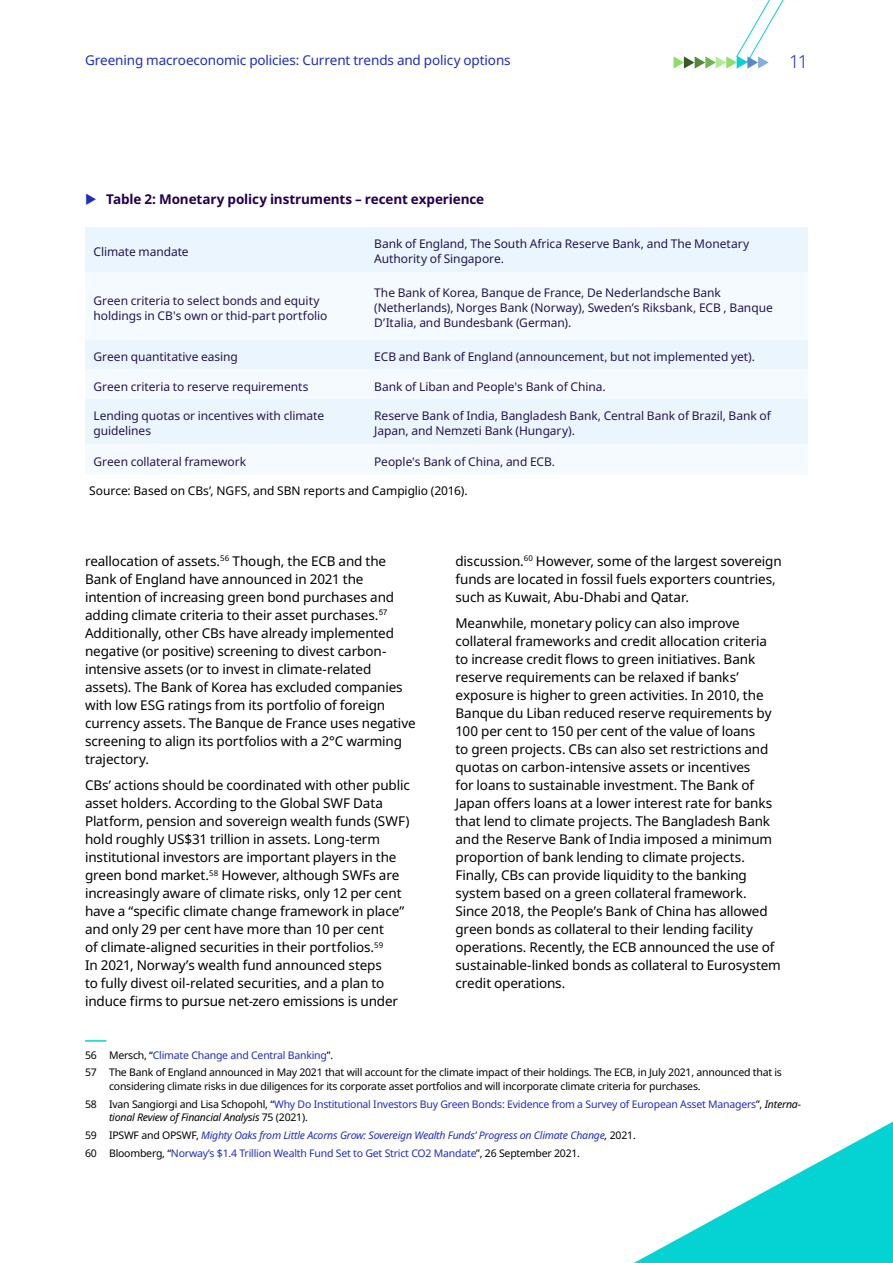
<style>
.page{position:relative;width:893px;height:1263px;background:#fff}
.page>*{position:absolute;margin:0;border:0;box-sizing:border-box;transform-origin:0 0}
.t1{font:300 18px "Noto Sans";color:#1e2dbe}
.Body{font:13.5px/18px "Noto Sans";letter-spacing:-.01em;color:#000}
.t2{font:13.5px "Noto Sans";letter-spacing:-.01em;color:#1e2dbe}
.t3{font:700 13.5px "Noto Sans";letter-spacing:-.01em;color:#230050}
.Table_text{font:12px/15px "Noto Sans";letter-spacing:-.005em;color:#241550}
.source{font:12px "Noto Sans";letter-spacing:-.005em;color:#000}
.Briefing_A4-_footnot{font:10.5px/13.5px "Noto Sans";letter-spacing:-.02em;color:#1e2dbe}
.Briefing_A4-_footnot-2{font:10.5px/13.5px "Noto Sans";letter-spacing:-.02em;color:#000}
.Briefing_A4-_footnot-3{font:italic 10.5px "Noto Sans";letter-spacing:-.02em;color:#1e2dbe}
.s1{color:#000}
.s2{font-style:italic;color:#000}
.s3{font-style:normal;color:#000}
</style>
<div class="page">
<hr style="left:85px;top:1040px;width:21px;height:2px;background:#05d2d2">
<div style="left:85px;top:227px;width:723px;height:45px;background:#ebf5fd"></div>
<svg style="left:85px;top:339px;width:723px;height:105px;fill:#ebf5fd"></svg>
<svg style="left:673px;top:0;width:111px;height:69px"></svg>
<svg style="left:634px;top:1121px;width:259px;height:142px"></svg>
<p class="t2" style="left:85px;top:51px;width:427px">Greening macroeconomic policies: Current trends and policy options</p>
<h1 class="t1" style="left:789px;top:49px;width:20px">11</h1>
<p class="t3" style="left:106px;top:190px;width:379px">Table 2: Monetary policy instruments – recent experience</p>
<p class="Table_text" style="left:94px;top:244px;width:97px">Climate mandate</p>
<p class="Table_text" style="left:374px;top:237px;width:377px">Bank of England, The South Africa Reserve Bank, and The Monetary<br>Authority of Singapore.</p>
<p class="Table_text" style="left:94px;top:293px;width:236px">Green criteria to select bonds and equity holdings in CB's own or thid-part portfolio</p>
<p class="Table_text" style="left:374px;top:285px;width:400px">The Bank of Korea, Banque de France, De Nederlandsche Bank (Netherlands), Norges Bank (Norway), Sweden’s Riksbank, ECB , Banque<br>D’Italia, and Bundesbank (German).</p>
<p class="Table_text" style="left:94px;top:349px;width:146px">Green quantitative easing</p>
<p class="Table_text" style="left:374px;top:349px;width:382px">ECB and Bank of England (announcement, but not implemented yet).</p>
<p class="Table_text" style="left:94px;top:379px;width:216px">Green criteria to reserve requirements</p>
<p class="Table_text" style="left:374px;top:379px;width:233px">Bank of Liban and People's Bank of China.</p>
<p class="Table_text" style="left:94px;top:409px;width:232px">Lending quotas or incentives with climate guidelines</p>
<p class="Table_text" style="left:374px;top:409px;width:398px">Reserve Bank of India, Bangladesh Bank, Central Bank of Brazil, Bank of<br>Japan, and Nemzeti Bank (Hungary).</p>
<p class="Table_text" style="left:94px;top:454px;width:154px">Green collateral framework</p>
<p class="Table_text" style="left:374px;top:454px;width:182px">People's Bank of China, and ECB.</p>
<p class="source" style="left:89px;top:482px;width:380px">Source: Based on CBs’, NGFS, and SBN reports and Campiglio (2016).</p>
<p class="Body" style="left:85px;top:552px;width:332px">reallocation of assets.<sup>56</sup> Though, the ECB and the Bank of England have announced in 2021 the intention of increasing green bond purchases and adding climate criteria to their asset purchases.<sup>57<br></sup>Additionally, other CBs have already implemented negative (or positive) screening to divest carbon&shy;intensive assets (or to invest in climate-related assets). The Bank of Korea has excluded companies with low ESG ratings from its portfolio of foreign currency assets. The Banque de France uses negative screening to align its portfolios with a 2°C warming trajectory.</p>
<p class="Body" style="left:85px;top:777px;width:326px">CBs’ actions should be coordinated with other public asset holders. According to the Global SWF Data Platform, pension and sovereign wealth funds (SWF) hold roughly US$31 trillion in assets. Long-term institutional investors are important players in the green bond market.<sup>58</sup> However, although SWFs are increasingly aware of climate risks, only 12 per cent have a “specific climate change framework in place” and only 29 per cent have more than 10 per cent<br>of climate-aligned securities in their portfolios.<sup>59<br></sup>In 2021, Norway’s wealth fund announced steps<br>to fully divest oil-related securities, and a plan to induce firms to pursue net-zero emissions is under</p>
<p class="Body" style="left:455px;top:552px;width:328px">discussion.<sup>60</sup> However, some of the largest sovereign funds are located in fossil fuels exporters countries, such as Kuwait, Abu-Dhabi and Qatar.</p>
<p class="Body" style="left:455px;top:615px;width:327px">Meanwhile, monetary policy can also improve collateral frameworks and credit allocation criteria to increase credit flows to green initiatives. Bank reserve requirements can be relaxed if banks’ exposure is higher to green activities. In 2010, the Banque du Liban reduced reserve requirements by 100 per cent to 150 per cent of the value of loans<br>to green projects. CBs can also set restrictions and quotas on carbon-intensive assets or incentives<br>for loans to sustainable investment. The Bank of Japan offers loans at a lower interest rate for banks that lend to climate projects. The Bangladesh Bank and the Reserve Bank of India imposed a minimum proportion of bank lending to climate projects.<br>Finally, CBs can provide liquidity to the banking system based on a green collateral framework.<br>Since 2018, the People’s Bank of China has allowed green bonds as collateral to their lending facility operations. Recently, the ECB announced the use of sustainable-linked bonds as collateral to Eurosystem credit operations.</p>
<p class="Briefing_A4-_footnot" style="left:85px;top:1048px;width:250px"><span class="s1">56 Mersch, “</span>Climate Change and Central Banking<span class="s1">”.</span></p>
<p class="Briefing_A4-_footnot-2" style="left:109px;top:1066px;width:674px;text-indent:-24px">57 The Bank of England announced in May 2021 that will account for the climate impact of their holdings. The ECB, in July 2021, announced that is considering climate risks in due diligences for its corporate asset portfolios and will incorporate climate criteria for purchases.</p>
<p class="Briefing_A4-_footnot" style="left:109px;top:1097px;width:693px;text-indent:-24px"><span class="s1">58 Ivan Sangiorgi and Lisa Schopohl, “</span>Why Do Institutional Investors Buy Green Bonds: Evidence from a Survey of European Asset Managers<span class="s1">”,</span> <span class="s2">Interna&shy;tional Review of Financial Analysis</span> <span class="s1">75 (2021).</span></p>
<p class="Briefing_A4-_footnot-3" style="left:85px;top:1127px;width:552px"><span class="s3">59 IPSWF and OPSWF,</span> Mighty Oaks from Little Acorns Grow: Sovereign Wealth Funds’ Progress on Climate Change<span class="s1">,</span> <span class="s3">2021.</span></p>
<p class="Briefing_A4-_footnot" style="left:85px;top:1146px;width:497px"><span class="s1">60 Bloomberg, “</span>Norway’s $1.4 Trillion Wealth Fund Set to Get Strict CO2 Mandate<span class="s1">”, 26 September 2021.</span></p>
</div>
